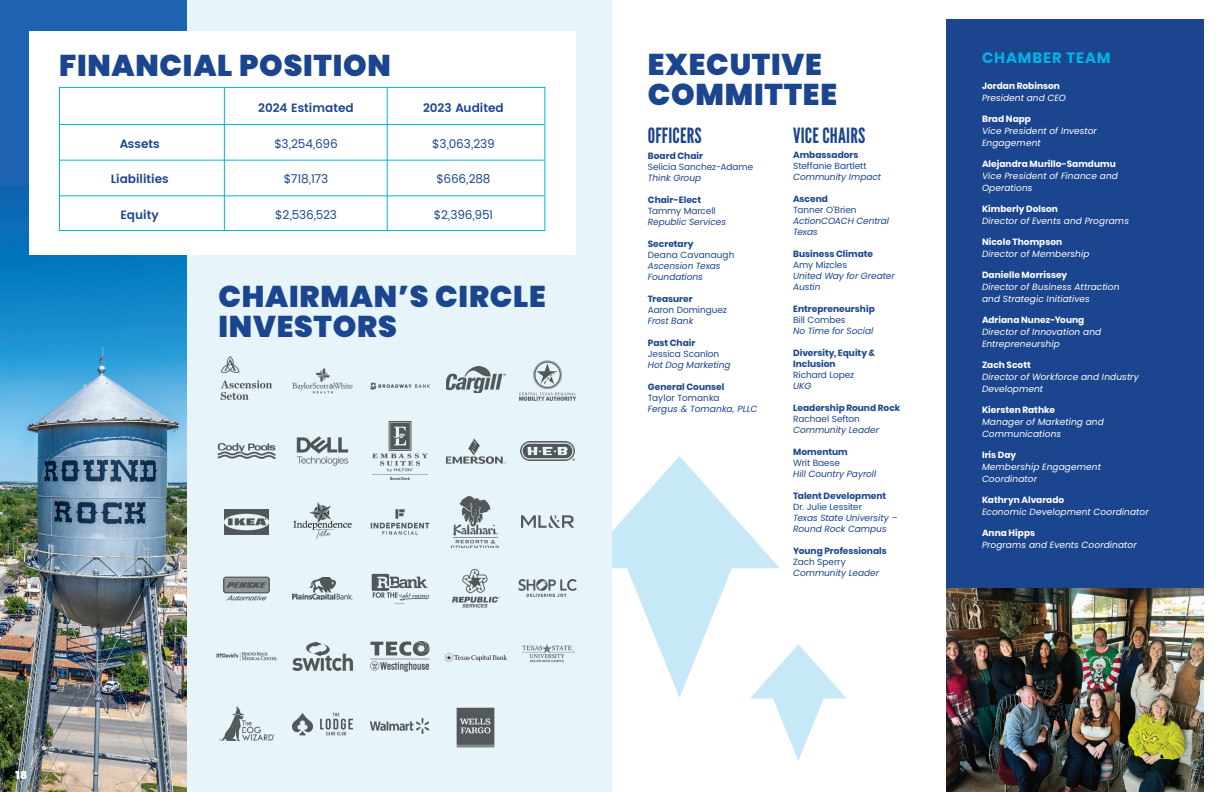
<style>
.page{position:relative;width:1224px;height:792px;background:#fff}
.page>*{position:absolute;margin:0;border:0;box-sizing:border-box;transform-origin:0 0}
.t1{font:900 30px/30px "Poppins";letter-spacing:.025em;color:#1b458e}
.t2{font:21px "League Gothic";letter-spacing:.01em;color:#1b458e}
.t3{font:700 15px "Poppins";letter-spacing:.06em;color:#00b3e3}
.t4{font:12px "Poppins";letter-spacing:-.02em;color:#1b458e}
.t5{font:600 12px "Poppins";color:#1b458e}
.t6{font:900 11px "Poppins";color:#fff}
.t7{font:italic 9px/12px "Poppins";letter-spacing:.01em;color:#fff}
.t8{font:italic 9px/11px "Poppins";letter-spacing:-.005em;color:#1b458e}
.t9{font:700 9px/11px "Poppins";letter-spacing:.005em;color:#1b458e}
.t10{font:9px "Poppins";color:#1b458e}
.t11{font:700 9px "Poppins";letter-spacing:.005em;color:#fff}
</style>
<div class="page">
<svg style="left:612px;top:456px;width:168px;height:241px"></svg>
<div style="left:0;top:0;width:253px;height:792px;background:#1e63b0"></div>
<img style="left:0;top:186px;width:187px;height:606px">
<div style="left:187px;top:0;width:425px;height:792px;background:#e7f5fb"></div>
<div style="left:947px;top:19px;width:257px;height:773px;background:#1b458e"></div>
<img style="left:947px;top:588px;width:257px;height:204px">
<img style="left:371px;top:573px;width:58px;height:32px">
<img style="left:220px;top:356px;width:53px;height:44px">
<img style="left:224px;top:509px;width:45px;height:26px">
<img style="left:293px;top:577px;width:59px;height:23px">
<img style="left:519px;top:360px;width:57px;height:41px">
<img style="left:446px;top:366px;width:59px;height:27px">
<img style="left:217px;top:652px;width:59px;height:9px">
<img style="left:519px;top:580px;width:57px;height:16px">
<img style="left:370px;top:382px;width:59px;height:8px">
<img style="left:521px;top:441px;width:53px;height:19px">
<img style="left:293px;top:368px;width:59px;height:26px">
<img style="left:224px;top:576px;width:45px;height:24px">
<img style="left:457px;top:707px;width:37px;height:41px">
<img style="left:370px;top:719px;width:59px;height:14px">
<img style="left:293px;top:502px;width:59px;height:37px">
<img style="left:451px;top:496px;width:48px;height:52px">
<img style="left:370px;top:509px;width:59px;height:26px">
<img style="left:521px;top:515px;width:53px;height:13px">
<img style="left:217px;top:443px;width:59px;height:15px">
<img style="left:296px;top:436px;width:53px;height:30px">
<img style="left:373px;top:422px;width:54px;height:58px">
<img style="left:446px;top:438px;width:59px;height:25px">
<img style="left:293px;top:642px;width:59px;height:28px">
<img style="left:370px;top:642px;width:59px;height:29px">
<svg style="left:750px;top:644px;width:97px;height:117px"></svg>
<div style="left:29px;top:31px;width:547px;height:224px;background:#fff"></div>
<div style="left:59px;top:87px;width:486px;height:144px;border:1px solid #00b3e3"></div>
<hr style="left:59px;top:124px;width:485px;height:1px;background:#00b3e3">
<hr style="left:59px;top:160px;width:485px;height:1px;background:#00b3e3">
<hr style="left:59px;top:195px;width:485px;height:1px;background:#00b3e3">
<hr style="left:224px;top:87px;width:1px;height:144px;background:#00b3e3">
<hr style="left:387px;top:87px;width:1px;height:144px;background:#00b3e3">
<img style="left:444px;top:653px;width:63px;height:9px">
<img style="left:218px;top:707px;width:57px;height:34px">
<img style="left:292px;top:712px;width:61px;height:24px">
<img style="left:522px;top:644px;width:53px;height:19px">
<img style="left:452px;top:569px;width:47px;height:38px">
<h1 class="t1" style="left:59px;top:50px;width:333px">FINANCIAL POSITION</h1>
<h3 class="t5" style="left:120px;top:135px;width:42px">Assets</h3>
<h3 class="t5" style="left:111px;top:170px;width:60px">Liabilities</h3>
<h3 class="t5" style="left:121px;top:206px;width:40px">Equity</h3>
<h3 class="t5" style="left:258px;top:99px;width:97px">2024 Estimated</h3>
<h3 class="t4" style="left:274px;top:135px;width:65px">$3,254,696</h3>
<h3 class="t4" style="left:284px;top:170px;width:46px">$718,173</h3>
<h3 class="t4" style="left:275px;top:206px;width:63px">$2,536,523</h3>
<h3 class="t5" style="left:423px;top:99px;width:82px">2023 Audited</h3>
<h3 class="t4" style="left:432px;top:135px;width:64px">$3,063,239</h3>
<h3 class="t4" style="left:436px;top:170px;width:56px">$666,288</h3>
<h3 class="t4" style="left:434px;top:206px;width:61px">$2,396,951</h3>
<h1 class="t1" style="left:219px;top:282px;width:329px">CHAIRMAN’S CIRCLE<br>INVESTORS</h1>
<p class="t6" style="left:16px;top:769px;width:13px">18</p>
<h1 class="t1" style="left:648px;top:50px;width:191px">EXECUTIVE<br>COMMITTEE</h1>
<h3 class="t3" style="left:982px;top:49px;width:130px">CHAMBER TEAM</h3>
<p class="t11" style="left:982px;top:81px;width:79px">Jordan Robinson</p>
<p class="t7" style="left:982px;top:92px;width:86px">President and CEO</p>
<p class="t11" style="left:982px;top:114px;width:51px">Brad Napp</p>
<p class="t7" style="left:982px;top:125px;width:116px">Vice President of Investor<br>Engagement</p>
<p class="t11" style="left:982px;top:159px;width:135px">Alejandra Murillo-Samdumu</p>
<p class="t7" style="left:982px;top:170px;width:137px">Vice President of Finance and<br>Operations</p>
<p class="t11" style="left:982px;top:204px;width:78px">Kimberly Dolson</p>
<p class="t7" style="left:982px;top:215px;width:149px">Director of Events and Programs</p>
<p class="t11" style="left:982px;top:237px;width:82px">Nicole Thompson</p>
<p class="t7" style="left:982px;top:248px;width:109px">Director of Membership</p>
<p class="t11" style="left:982px;top:270px;width:87px">Danielle Morrissey</p>
<p class="t7" style="left:982px;top:281px;width:139px">Director of Business Attraction and Strategic Initiatives</p>
<p class="t11" style="left:982px;top:315px;width:104px">Adriana Nunez-Young</p>
<p class="t7" style="left:982px;top:326px;width:121px">Director of Innovation and<br>Entrepreneurship</p>
<p class="t11" style="left:982px;top:360px;width:50px">Zach Scott</p>
<p class="t7" style="left:982px;top:371px;width:159px">Director of Workforce and Industry<br>Development</p>
<p class="t11" style="left:982px;top:405px;width:74px">Kiersten Rathke</p>
<p class="t7" style="left:982px;top:416px;width:123px">Manager of Marketing and<br>Communications</p>
<p class="t11" style="left:982px;top:450px;width:36px">Iris Day</p>
<p class="t7" style="left:982px;top:461px;width:120px">Membership Engagement<br>Coordinator</p>
<p class="t11" style="left:982px;top:494px;width:84px">Kathryn Alvarado</p>
<p class="t7" style="left:982px;top:506px;width:168px">Economic Development Coordinator</p>
<p class="t11" style="left:982px;top:527px;width:55px">Anna Hipps</p>
<p class="t7" style="left:982px;top:539px;width:156px">Programs and Events Coordinator</p>
<h2 class="t2" style="left:793px;top:123px;width:74px">VICE CHAIRS</h2>
<p class="t9" style="left:793px;top:150px;width:67px">Ambassadors</p>
<p class="t10" style="left:793px;top:160px;width:75px">Steffanie Bartlett</p>
<p class="t8" style="left:793px;top:172px;width:89px">Community Impact</p>
<p class="t9" style="left:793px;top:194px;width:36px">Ascend</p>
<p class="t10" style="left:793px;top:204px;width:65px">Tanner O’Brien</p>
<p class="t8" style="left:793px;top:216px;width:97px">ActionCOACH Central<br>Texas</p>
<p class="t9" style="left:793px;top:249px;width:82px">Business Climate</p>
<p class="t10" style="left:793px;top:259px;width:55px">Amy Mizcles</p>
<p class="t8" style="left:793px;top:271px;width:103px">United Way for Greater<br>Austin</p>
<p class="t9" style="left:793px;top:304px;width:83px">Entrepreneurship</p>
<p class="t10" style="left:793px;top:314px;width:54px">Bill Combes</p>
<p class="t8" style="left:793px;top:326px;width:82px">No Time for Social</p>
<p class="t9" style="left:793px;top:348px;width:83px">Diversity, Equity &amp;<br>Inclusion</p>
<p class="t10" style="left:793px;top:369px;width:63px">Richard Lopez</p>
<p class="t8" style="left:793px;top:381px;width:20px">UKG</p>
<p class="t9" style="left:793px;top:403px;width:109px">Leadership Round Rock</p>
<p class="t10" style="left:793px;top:413px;width:68px">Rachael Sefton</p>
<p class="t8" style="left:793px;top:425px;width:88px">Community Leader</p>
<p class="t9" style="left:793px;top:447px;width:56px">Momentum</p>
<p class="t10" style="left:793px;top:457px;width:48px">Writ Baese</p>
<p class="t8" style="left:793px;top:469px;width:85px">Hill Country Payroll</p>
<p class="t9" style="left:793px;top:491px;width:95px">Talent Development</p>
<p class="t10" style="left:793px;top:501px;width:70px">Dr. Julie Lessiter</p>
<p class="t8" style="left:793px;top:513px;width:106px">Texas State University –<br>Round Rock Campus</p>
<p class="t9" style="left:793px;top:546px;width:95px">Young Professionals</p>
<p class="t10" style="left:793px;top:556px;width:54px">Zach Sperry</p>
<p class="t8" style="left:793px;top:568px;width:88px">Community Leader</p>
<h2 class="t2" style="left:648px;top:123px;width:55px">OFFICERS</h2>
<p class="t9" style="left:648px;top:150px;width:57px">Board Chair</p>
<p class="t10" style="left:648px;top:160px;width:107px">Selicia Sanchez-Adame</p>
<p class="t8" style="left:648px;top:172px;width:55px">Think Group</p>
<p class="t9" style="left:648px;top:194px;width:55px">Chair-Elect</p>
<p class="t10" style="left:648px;top:204px;width:70px">Tammy Marcell</p>
<p class="t8" style="left:648px;top:216px;width:80px">Republic Services</p>
<p class="t9" style="left:648px;top:238px;width:47px">Secretary</p>
<p class="t10" style="left:648px;top:248px;width:88px">Deana Cavanaugh</p>
<p class="t8" style="left:648px;top:260px;width:74px">Ascension Texas<br>Foundations</p>
<p class="t9" style="left:648px;top:293px;width:46px">Treasurer</p>
<p class="t10" style="left:648px;top:303px;width:80px">Aaron Dominguez</p>
<p class="t8" style="left:648px;top:315px;width:47px">Frost Bank</p>
<p class="t9" style="left:648px;top:337px;width:49px">Past Chair</p>
<p class="t10" style="left:648px;top:347px;width:73px">Jessica Scanlon</p>
<p class="t8" style="left:648px;top:359px;width:84px">Hot Dog Marketing</p>
<p class="t9" style="left:648px;top:381px;width:78px">General Counsel</p>
<p class="t10" style="left:648px;top:391px;width:73px">Taylor Tomanka</p>
<p class="t8" style="left:648px;top:403px;width:111px">Fergus &amp; Tomanka, PLLC</p>
</div>
